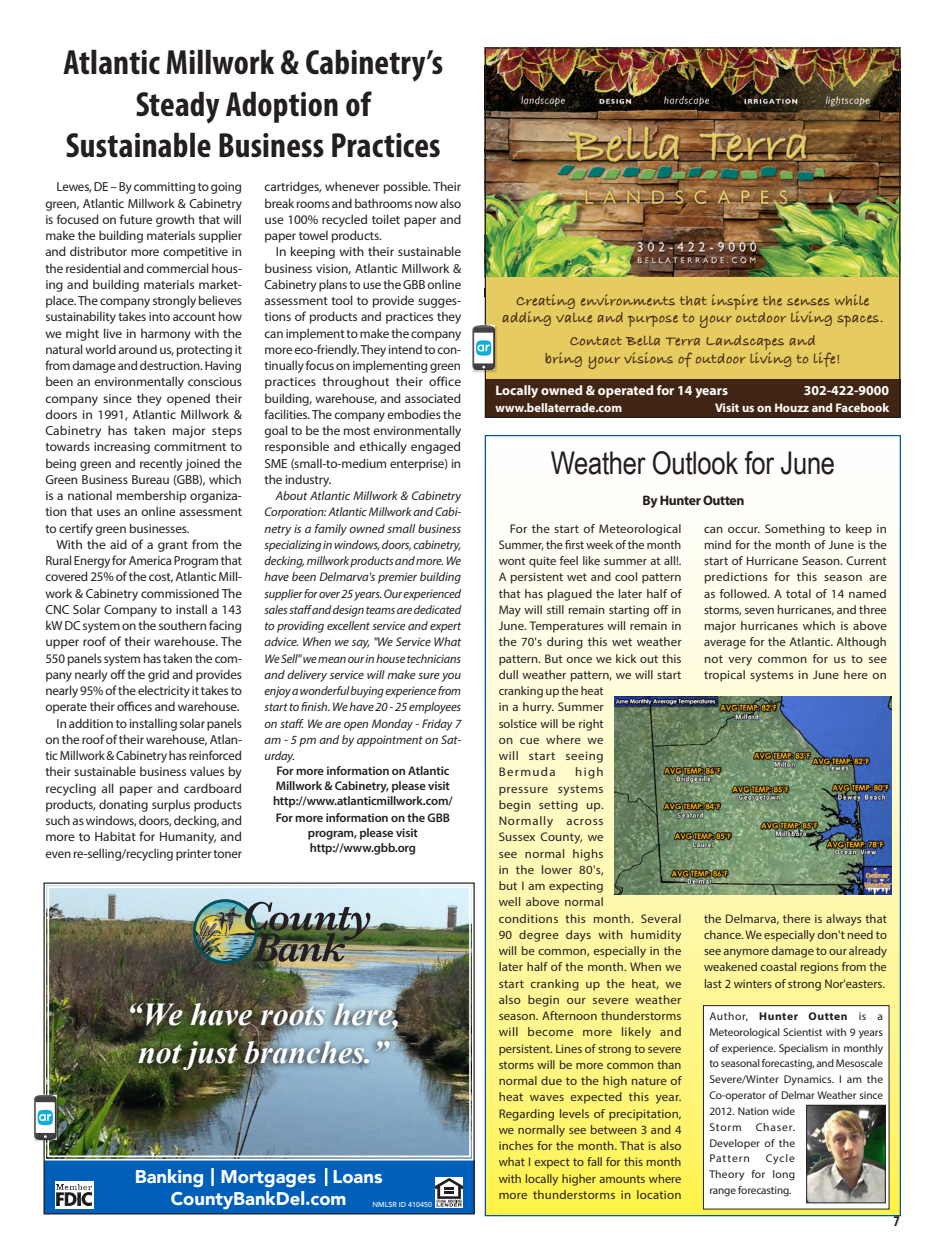
<style>
.page{position:relative;width:945px;height:1260px;background:#fff}
.page>*{position:absolute;margin:0;border:0;box-sizing:border-box;transform-origin:0 0}
.t1{font:700 condensed 35px/41.2px "Myriad Pro";letter-spacing:.005em;color:#231f20;text-align:center}
.t2{font:italic 700 31.88px/38.2px "Times New Roman";color:#fff;text-align:center}
.Author{font:31.25px "Arial Narrow";letter-spacing:-.01em;color:#231f20}
.t3{font:900 18.38px/22px "Avenir";color:#fff;text-align:center}
.t4{font:700 15px/16.2px "Bradley Hand ITCTT";letter-spacing:.02em;color:#412514;text-align:center}
.t5{font:700 condensed 15px "Myriad Pro";color:#231f20}
.t6{font:700 13.75px "Myriad Pro";color:#fff}
.Body_1{font:700 13.75px "Myriad Pro";letter-spacing:-.025em;color:#231f20}
.t7{font:13.12px/16.2px "Myriad Pro";letter-spacing:-.01em;color:#231f20;text-align:justify}
.Body_1-2{font:12.5px/16.2px "Myriad Pro";letter-spacing:.005em;color:#231f20}
.t8{font:italic 12.5px/16.2px "Myriad Pro";letter-spacing:-.01em;color:#231f20;text-align:justify}
.Author-2{font:600 12.5px/15px "Myriad Pro";letter-spacing:-.01em;color:#231f20}
.t9{font:700 12.5px "Myriad Pro";color:#fff}
.t10{font:11.25px/15.9px "Myriad Pro";letter-spacing:-.005em;color:#231f20}
.t11{font:500 7.25px "Avenir";color:#fff}
.s1{font-weight:700}
</style>
<div class="page">
<div style="left:44px;top:1161px;width:430px;height:53px;background:#005fb9"></div>
<img style="left:45px;top:885px;width:428px;height:276px">
<div style="left:47px;top:886px;width:424px;height:271px;border:2px solid #fff"></div>
<div style="left:435px;top:1177px;width:28px;height:31px;background:#fff"></div>
<svg style="left:435px;top:1178px;width:28px;height:29px"></svg>
<div style="left:55px;top:1181px;width:39px;height:27px;background:#fff"></div>
<img style="left:57px;top:1184px;width:35px;height:22px">
<img style="left:193px;top:899px;width:177px;height:65px">
<svg style="left:120px;top:997px;width:281px;height:80px;background:#616f66"></svg>
<hr style="left:211px;top:1168px;width:3px;height:18px;background:#fff">
<svg style="left:325px;top:1168px;width:2px;height:18px"></svg>
<div style="left:43px;top:882px;width:432px;height:333px;border:1px solid #231f20"></div>
<div style="left:31px;top:1093px;width:27px;height:48px;background:#fff;opacity:.74"></div>
<div style="left:32px;top:1094px;width:27px;height:48px;background:#231f20;opacity:.25"></div>
<img style="left:487px;top:48px;width:414px;height:229px">
<div style="left:485px;top:379px;width:415px;height:39px;background:#412514"></div>
<div style="left:485px;top:277px;width:416px;height:102px;background:#e6cb61"></div>
<svg style="left:487px;top:540px;width:412px;height:674px;background:#fef8b1"></svg>
<img style="left:615px;top:696px;width:277px;height:199px">
<div style="left:703px;top:1006px;width:186px;height:203px;background:#fff"></div>
<div style="left:703px;top:1005px;width:186px;height:204px;border:1px solid #231f20"></div>
<img style="left:808px;top:1107px;width:76px;height:94px">
<div style="left:806px;top:1105px;width:80px;height:98px;border:1px solid #231f20"></div>
<div style="left:471px;top:324px;width:27px;height:49px;background:#231f20;opacity:.25"></div>
<p class="t1" style="left:63px;top:41px;width:381px">Atlantic Millwork &amp; Cabinetry’s<br>Steady Adoption of<br>Sustainable Business Practices</p>
<p class="t7" style="left:45px;top:179px;width:198px;text-indent:11px">Lewes, DE – By committing to going green, Atlantic Millwork &amp; Cabinetry is focused on future growth that will make the building materials supplier and distributor more competitive in the residential and commercial hous&shy;ing and building materials market&shy;place. The company strongly believes sustainability takes into account how we might live in harmony with the natural world around us, protecting it from damage and destruction. Having been an environmentally conscious company since they opened their doors in 1991, Atlantic Millwork &amp; Cabinetry has taken major steps towards increasing commitment to being green and recently joined the Green Business Bureau (GBB), which is a national membership organiza&shy;tion that uses an online assessment to certify green businesses.</p>
<p class="t7" style="left:45px;top:536px;width:198px;text-indent:11px">With the aid of a grant from the Rural Energy for America Program that covered 25% of the cost, Atlantic Mill&shy;work &amp; Cabinetry commissioned The CNC Solar Company to install a 143 kW DC system on the southern facing upper roof of their warehouse. The 550 panels system has taken the com&shy;pany nearly off the grid and provides nearly 95% of the electricity it takes to operate their offices and warehouse.</p>
<p class="t7" style="left:45px;top:715px;width:198px;text-indent:11px">In addition to installing solar panels on the roof of their warehouse, Atlan&shy;tic Millwork &amp; Cabinetry has reinforced their sustainable business values by recycling all paper and cardboard products, donating surplus products such as windows, doors, decking, and more to Habitat for Humanity, and even re-selling/recycling printer toner</p>
<p class="t7" style="left:265px;top:179px;width:198px">cartridges, whenever possible. Their break rooms and bathrooms now also use 100% recycled toilet paper and paper towel products.</p>
<p class="t7" style="left:265px;top:244px;width:198px;text-indent:11px">In keeping with their sustainable business vision, Atlantic Millwork &amp; Cabinetry plans to use the GBB online assessment tool to provide sugges&shy;tions of products and practices they can implement to make the company more eco-friendly. They intend to con&shy;tinually focus on implementing green practices throughout their office building, warehouse, and associated facilities. The company embodies the goal to be the most environmentally responsible and ethically engaged SME (small-to-medium enterprise) in the industry.</p>
<p class="t8" style="left:265px;top:487px;width:198px;text-indent:11px">About Atlantic Millwork &amp; Cabinetry Corporation: Atlantic Millwork and Cabi&shy;netry is a family owned small business specializing in windows, doors, cabinetry, decking, millwork products and more. We have been Delmarva's premier building supplier for over 25 years. Our experienced sales staff and design teams are dedicated to providing excellent service and expert advice. When we say, "We Service What We Sell" we mean our in house technicians and delivery service will make sure you enjoy a wonderful buying experience from start to finish. We have 20 - 25 employees on staff. We are open Monday - Friday 7 am - 5 pm and by appointment on Sat&shy;urday.</p>
<p class="Author-2" style="left:273px;top:763px;width:181px">For more information on Atlantic<br>Millwork &amp; Cabinetry, please visit http://www.atlanticmillwork.com/</p>
<p class="Author-2" style="left:276px;top:810px;width:176px;text-align:center">For more information on the GBB program, please visit http://www.gbb.org</p>
<p class="t2" style="left:126px;top:995px;width:275px">“We have roots here, not just branches.”</p>
<p class="t3" style="left:135px;top:1165px;width:249px">Banking Mortgages Loans<br>CountyBankDel.com</p>
<p class="t11" style="left:372px;top:1198px;width:61px">NMLSR ID 410450</p>
<p class="t4" style="left:502px;top:293px;width:383px">Creating environments that inspire the senses while adding value and purpose to your outdoor living spaces.</p>
<p class="t4" style="left:545px;top:332px;width:297px;line-height:18px">Contact Bella Terra Landscapes and<br>bring your visions of outdoor living to life!</p>
<p class="t6" style="left:495px;top:381px;width:234px">Locally owned &amp; operated for 14 years</p>
<p class="t6" style="left:804px;top:381px;width:87px">302-422-9000</p>
<p class="t9" style="left:495px;top:400px;width:128px">www.bellaterrade.com</p>
<p class="t9" style="left:715px;top:400px;width:176px">Visit us on Houzz and Facebook</p>
<p class="Author" style="left:551px;top:440px;width:286px">Weather Outlook for June</p>
<p class="Body_1" style="left:643px;top:491px;width:104px">By Hunter Outten</p>
<p class="Body_1-2" style="left:499px;top:520px;width:184px;text-indent:11px">For the start of Meteorological<br>Summer, the first week of the month wont quite feel like summer at all!.<br>A persistent wet and cool pattern that has plagued the later half of<br>May will still remain starting off in<br>June. Temperatures will remain in the 70's during this wet weather pattern. But once we kick out this dull weather pattern, we will start cranking up the heat<br>in a hurry. Summer<br>solstice will be right<br>on cue where we<br>will start seeing<br>Bermuda</p>
<p class="Body_1-2" style="left:499px;top:764px;width:184px;text-indent:77px">high<br>pressure systems<br>begin setting up.<br>Normally across<br>Sussex County, we<br>see normal highs<br>in the lower 80's,<br>but I am expecting<br>well above normal<br>conditions this month. Several<br>90 degree days with humidity will be common, especially in the later half of the month. When we start cranking up the heat, we also begin our severe weather season. Afternoon thunderstorms will become more likely and persistent. Lines of strong to severe storms will be more common than normal due to the high nature of heat waves expected this year.<br>Regarding levels of precipitation, we normally see between 3 and 4 inches for the month. That is also what I expect to fall for this month with locally higher amounts where more thunderstorms in location</p>
<p class="Body_1-2" style="left:704px;top:520px;width:184px;text-align:justify">can occur. Something to keep in mind for the month of June is the start of Hurricane Season. Current predictions for this season are as followed. A total of 14 named storms, seven hurricanes, and three major hurricanes which is above average for the Atlantic. Although not very common for us to see tropical systems in June here on</p>
<p class="Body_1-2" style="left:704px;top:910px;width:184px;text-align:justify">the Delmarva, there is always that chance. We especially don't need to see anymore damage to our already weakened coastal regions from the last 2 winters of strong Nor'easters.</p>
<p class="t10" style="left:709px;top:1008px;width:175px">Author, <span class="s1">Hunter Outten</span> is a<br>Meteorological Scientist with 9 years of experience. Specialism in monthly to seasonal forecasting, and Mesoscale<br>Severe/Winter Dynamics. I am the<br>Co-operator of Delmar Weather since<br>2012. Nation wide<br>Storm Chaser.<br>Developer of the<br>Pattern</p>
<p class="t10" style="left:709px;top:1151px;width:87px;text-align:justify;text-indent:56px">Cycle Theory for long range forecasting.</p>
<p class="t5" style="left:894px;top:1212px;width:8px">7</p>
</div>
